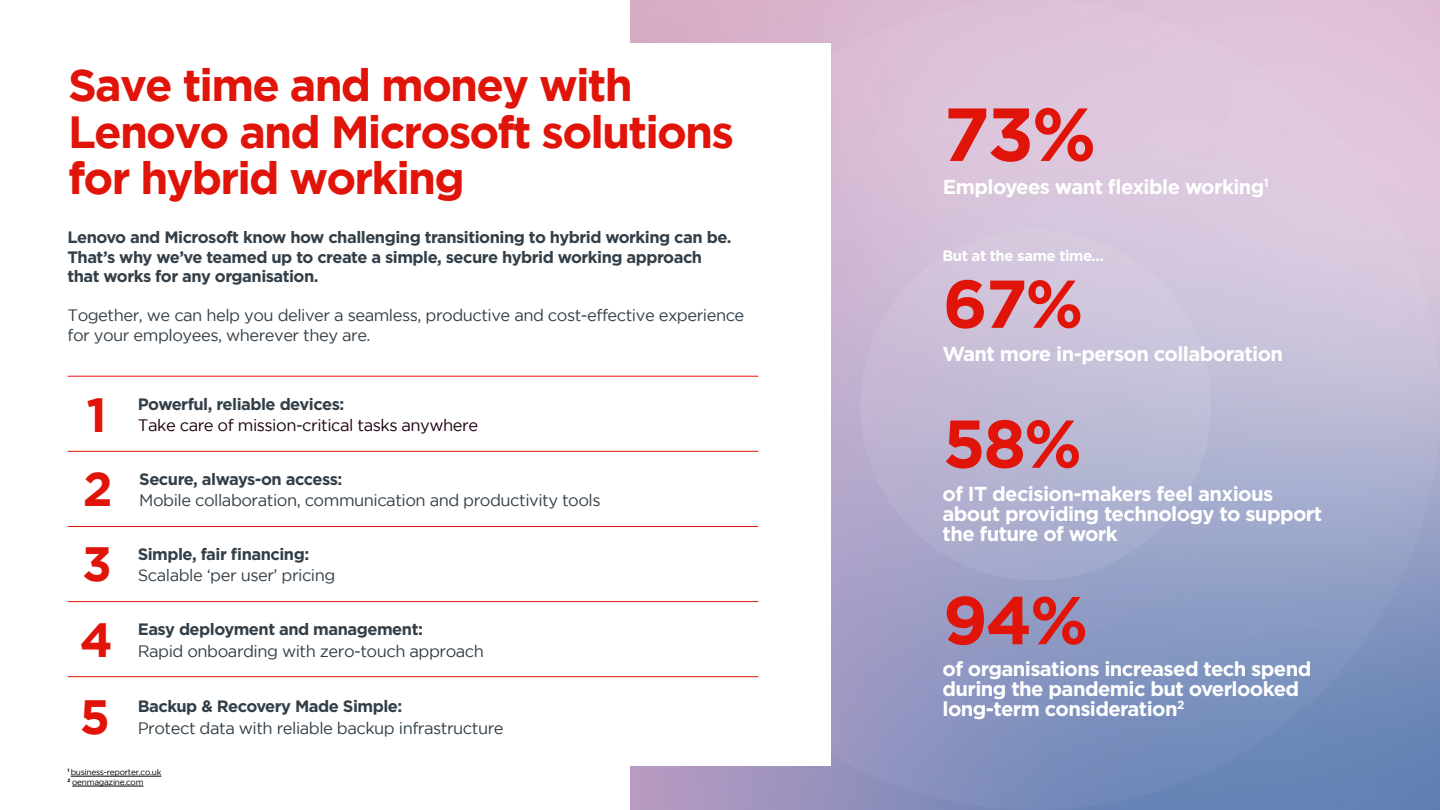
<style>
.page{position:relative;width:1440px;height:810px;background:#fff}
.page>*{position:absolute;margin:0;border:0;box-sizing:border-box;transform-origin:0 0}
.t1{font:700 75px "Gotham";color:#e1140a}
.t2{font:700 67.5px "Gotham";color:#e1140a}
.t3{font:700 48.07px "Gotham";color:#e1140a}
.t4{font:700 45px/46.5px "Gotham";letter-spacing:-.04em;color:#e1140a}
.t5{font:700 20.25px/20.2px "Gotham";letter-spacing:-.03em;color:#fff}
.t6{font:700 16.5px/19.5px "Gotham";letter-spacing:-.03em;color:#333f48}
.t7{font:16.5px/19.5px "Gotham";letter-spacing:-.03em;color:#333f48}
.t8{font:16.5px "Gotham";letter-spacing:-.03em;color:#1e0013}
.t9{font:700 15px "Gotham";letter-spacing:-.03em;color:#fff}
.t10{font:8.25px/9.9px "Gotham";letter-spacing:-.03em;color:#000}
</style>
<div class="page">
<img style="left:67px;top:0;width:1373px;height:810px">
<div style="left:68px;top:44px;width:763px;height:722px;background:#fff"></div>
<hr style="left:71px;top:776px;width:90px;height:1px;background:#000">
<hr style="left:72px;top:786px;width:72px;height:1px;background:#000">
<hr style="left:68px;top:376px;width:690px;height:1px;background:#e1140a">
<hr style="left:68px;top:451px;width:690px;height:1px;background:#e1140a">
<hr style="left:68px;top:526px;width:690px;height:1px;background:#e1140a">
<hr style="left:68px;top:601px;width:690px;height:1px;background:#e1140a">
<hr style="left:68px;top:676px;width:690px;height:1px;background:#e1140a">
<p class="t4" style="left:68px;top:61px;width:667px">Save time and money with<br>Lenovo and Microsoft solutions for hybrid working</p>
<p class="t6" style="left:68px;top:227px;width:666px">Lenovo and Microsoft know how challenging transitioning to hybrid working can be.<br>That’s why we’ve teamed up to create a simple, secure hybrid working approach that works for any organisation.</p>
<p class="t7" style="left:68px;top:305px;width:678px">Together, we can help you deliver a seamless, productive and cost-effective experience for your employees, wherever they are.</p>
<p class="t3" style="left:87px;top:387px;width:22px">1</p>
<p class="t3" style="left:83px;top:461px;width:31px">2</p>
<p class="t3" style="left:82px;top:537px;width:31px">3</p>
<p class="t3" style="left:80px;top:612px;width:35px">4</p>
<p class="t3" style="left:80px;top:689px;width:32px">5</p>
<p class="t6" style="left:138px;top:394px;width:208px">Powerful, reliable devices:</p>
<p class="t8" style="left:138px;top:416px;width:342px">Take care of mission-critical tasks anywhere</p>
<p class="t6" style="left:139px;top:469px;width:205px">Secure, always-on access:</p>
<p class="t7" style="left:139px;top:490px;width:463px">Mobile collaboration, communication and productivity tools</p>
<p class="t6" style="left:138px;top:544px;width:173px">Simple, fair financing:</p>
<p class="t7" style="left:138px;top:566px;width:199px">Scalable ‘per user’ pricing</p>
<p class="t6" style="left:138px;top:619px;width:287px">Easy deployment and management:</p>
<p class="t7" style="left:138px;top:641px;width:348px">Rapid onboarding with zero-touch approach</p>
<p class="t6" style="left:138px;top:696px;width:266px">Backup &amp; Recovery Made Simple:</p>
<p class="t7" style="left:138px;top:718px;width:367px">Protect data with reliable backup infrastructure</p>
<p class="t10" style="left:68px;top:767px;width:95px"><sup>1</sup> business-reporter.co.uk<br><sup>2</sup> oenmagazine.com</p>
<p class="t1" style="left:943px;top:91px;width:154px">73%</p>
<p class="t5" style="left:943px;top:176px;width:328px">Employees want flexible working<sup>1</sup></p>
<p class="t9" style="left:943px;top:246px;width:163px">But at the same time…</p>
<p class="t2" style="left:943px;top:265px;width:142px">67%</p>
<p class="t5" style="left:943px;top:343px;width:342px">Want more in-person collaboration</p>
<p class="t2" style="left:943px;top:405px;width:141px">58%</p>
<p class="t5" style="left:943px;top:484px;width:381px">of IT decision-makers feel anxious about providing technology to support the future of work</p>
<p class="t2" style="left:943px;top:581px;width:147px">94%</p>
<p class="t5" style="left:943px;top:658px;width:370px">of organisations increased tech spend during the pandemic but overlooked long-term consideration<sup>2</sup></p>
</div>
